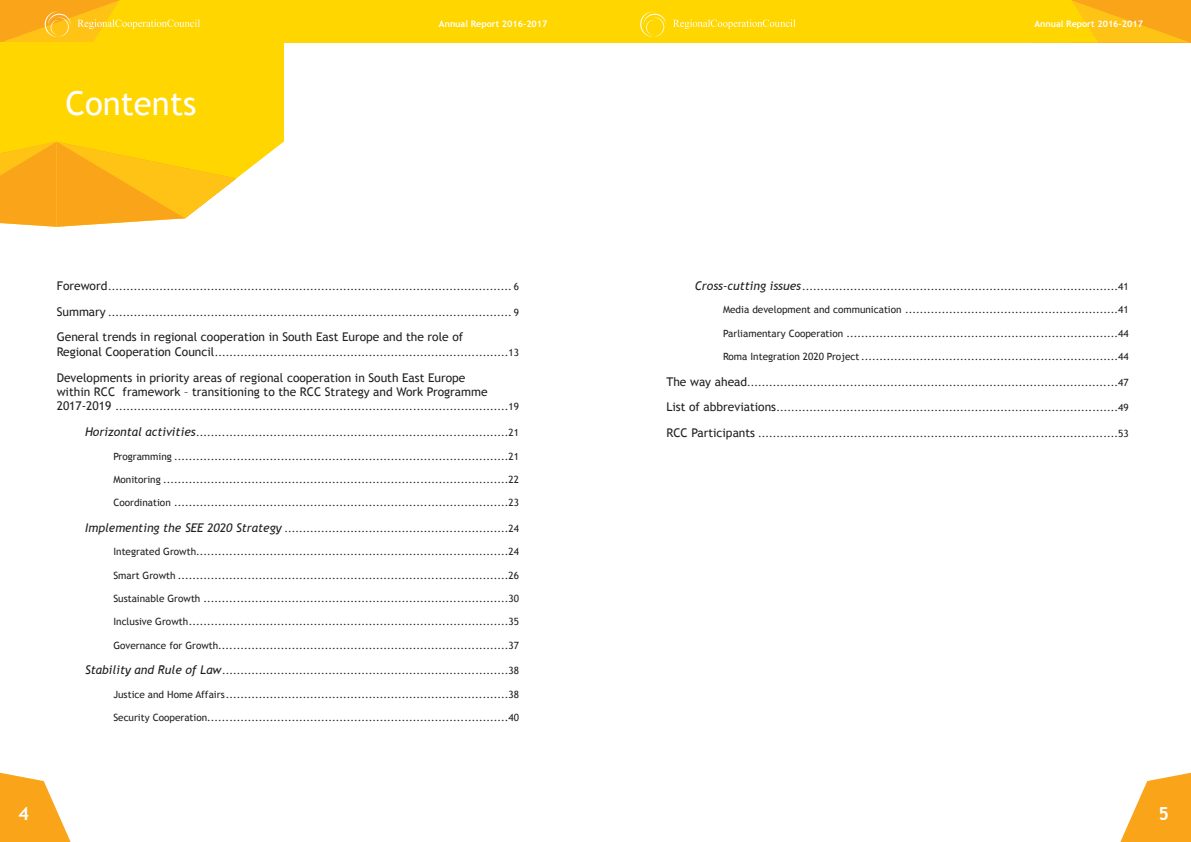
<style>
.page{position:relative;width:1191px;height:842px;background:#fff}
.page>*{position:absolute;margin:0;border:0;box-sizing:border-box;transform-origin:0 0}
.t1{font:33px "Trebuchet MS";color:#fff}
.t2{font:700 18px "Trebuchet MS";color:#fff}
.t3{font:12px/14.4px "Trebuchet MS";color:#231f20}
.t4{font:10px "Trebuchet MS";color:#231f20}
.t5{font:700 9px "Trebuchet MS";color:#fff}
.s1{font-size:12px}
.s2{font-style:italic;font-size:12px}
</style>
<div class="page">
<svg style="left:0;top:0;width:1191px;height:43px;background:#fed007"></svg>
<svg style="left:1120px;top:772px;width:71px;height:70px"></svg>
<svg style="left:0;top:772px;width:71px;height:70px"></svg>
<div style="left:0;top:43px;width:283px;height:99px;background:#ffd600"></div>
<svg style="left:0;top:142px;width:283px;height:85px"></svg>
<h1 class="t1" style="left:65px;top:84px;width:132px">Contents</h1>
<p class="t5" style="left:439px;top:18px;width:110px">Annual Report 2016-2017</p>
<p class="t5" style="left:1034px;top:18px;width:110px">Annual Report 2016-2017</p>
<p class="t4" style="left:57px;top:281px;width:464px"><span class="s1">Foreword</span>.............................................................................................................. 6</p>
<p class="t4" style="left:57px;top:306px;width:464px"><span class="s1">Summary</span> .............................................................................................................. 9</p>
<p class="t3" style="left:57px;top:330px;width:408px">General trends in regional cooperation in South East Europe and the role of</p>
<p class="t4" style="left:57px;top:346px;width:464px"><span class="s1">Regional Cooperation Council</span>................................................................................13</p>
<p class="t3" style="left:57px;top:370px;width:432px">Developments in priority areas of regional cooperation in South East Europe within RCC framework – transitioning to the RCC Strategy and Work Programme</p>
<p class="t4" style="left:57px;top:401px;width:464px"><span class="s1">2017-2019</span> ...........................................................................................................19</p>
<p class="t4" style="left:85px;top:427px;width:435px"><span class="s2">Horizontal activities</span>.....................................................................................21</p>
<p class="t4" style="left:113px;top:450px;width:407px">Programming ...........................................................................................21</p>
<p class="t4" style="left:113px;top:473px;width:407px">Monitoring ..............................................................................................22</p>
<p class="t4" style="left:113px;top:497px;width:407px">Coordination ...........................................................................................23</p>
<p class="t4" style="left:85px;top:522px;width:435px"><span class="s2">Implementing the SEE 2020 Strategy</span> .............................................................24</p>
<p class="t4" style="left:113px;top:546px;width:407px">Integrated Growth.....................................................................................24</p>
<p class="t4" style="left:113px;top:569px;width:407px">Smart Growth ..........................................................................................26</p>
<p class="t4" style="left:113px;top:592px;width:407px">Sustainable Growth ...................................................................................30</p>
<p class="t4" style="left:113px;top:616px;width:407px">Inclusive Growth.......................................................................................35</p>
<p class="t4" style="left:113px;top:639px;width:407px">Governance for Growth...............................................................................37</p>
<p class="t4" style="left:85px;top:665px;width:435px"><span class="s2">Stability and Rule of Law</span>..............................................................................38</p>
<p class="t4" style="left:113px;top:688px;width:407px">Justice and Home Affairs.............................................................................38</p>
<p class="t4" style="left:113px;top:712px;width:407px">Security Cooperation..................................................................................40</p>
<p class="t4" style="left:694px;top:281px;width:435px"><span class="s2">Cross-cutting issues</span> ......................................................................................41</p>
<p class="t4" style="left:723px;top:304px;width:407px">Media development and communication ..........................................................41</p>
<p class="t4" style="left:723px;top:327px;width:407px">Parliamentary Cooperation ..........................................................................44</p>
<p class="t4" style="left:723px;top:351px;width:407px">Roma Integration 2020 Project ......................................................................44</p>
<p class="t4" style="left:666px;top:376px;width:464px"><span class="s1">The way ahead</span>.....................................................................................................47</p>
<p class="t4" style="left:666px;top:402px;width:464px"><span class="s1">List of abbreviations</span>.............................................................................................49</p>
<p class="t4" style="left:666px;top:428px;width:464px"><span class="s1">RCC Participants</span> ..................................................................................................53</p>
<h2 class="t2" style="left:18px;top:802px;width:12px">4</h2>
<h2 class="t2" style="left:1158px;top:802px;width:12px">5</h2>
</div>
